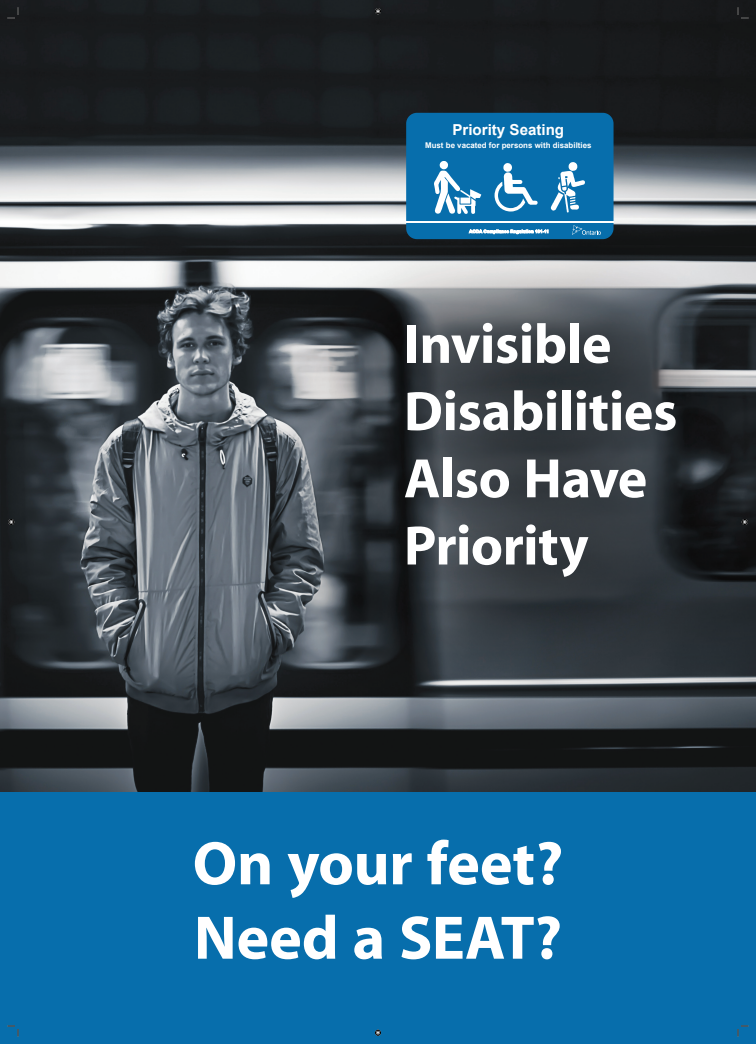
<style>
.page{position:relative;width:756px;height:1044px;background:#fff}
.page>*{position:absolute;margin:0;border:0;box-sizing:border-box;transform-origin:0 0}
.t1{font:700 62px/74.4px "Myriad";letter-spacing:-.005em;color:#fff}
.t2{font:700 56px/67.2px "Myriad";letter-spacing:-.01em;color:#fff}
.t3{font:700 15.1px "Arial";color:#fff}
.t4{font:700 7.9px "Arial";color:#fff}
</style>
<div class="page">
<img style="left:0;top:0;width:756px;height:792px">
<div style="left:0;top:792px;width:756px;height:252px;background:#076eac"></div>
<div style="left:406px;top:113px;width:208px;height:126px;background:#076eac;border-radius:11px"></div>
<svg style="left:434px;top:161px;width:47px;height:53px"></svg>
<svg style="left:551px;top:162px;width:34px;height:51px"></svg>
<hr style="left:405px;top:222px;width:209px;height:1px;background:#fff">
<svg style="left:495px;top:163px;width:43px;height:49px"></svg>
<svg style="left:572px;top:225px;width:29px;height:10px"></svg>
<svg style="left:469px;top:230px;width:79px;height:4px"></svg>
<svg style="left:8px;top:8px;width:11px;height:11px"></svg>
<svg style="left:8px;top:1026px;width:11px;height:10px"></svg>
<svg style="left:738px;top:8px;width:10px;height:11px"></svg>
<svg style="left:738px;top:1026px;width:10px;height:10px"></svg>
<svg style="left:375px;top:8px;width:6px;height:6px"></svg>
<svg style="left:375px;top:1030px;width:6px;height:6px"></svg>
<svg style="left:8px;top:519px;width:6px;height:6px"></svg>
<svg style="left:742px;top:519px;width:6px;height:6px"></svg>
<h3 class="t3" style="left:452px;top:120px;width:113px">Priority Seating</h3>
<p class="t4" style="left:425px;top:140px;width:168px">Must be vacated for persons with disabilties</p>
<h2 class="t2" style="left:404px;top:312px;width:275px">Invisible<br>Disabilities<br>Also Have<br>Priority</h2>
<h1 class="t1" style="left:193px;top:828px;width:372px">On your feet?<br>Need a SEAT?</h1>
</div>
